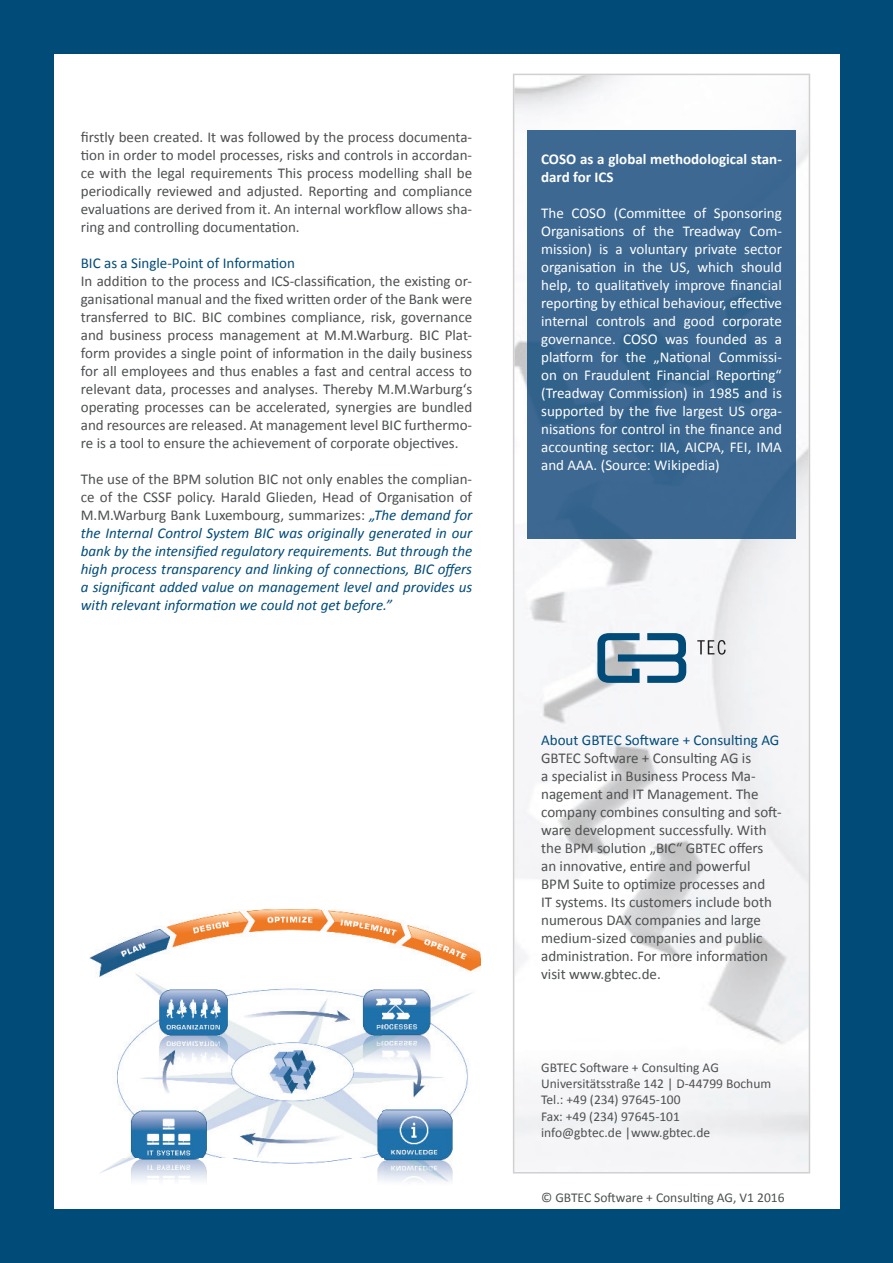
<style>
.page{position:relative;width:893px;height:1263px;background:#fff}
.page>*{position:absolute;margin:0;border:0;box-sizing:border-box;transform-origin:0 0}
.t1{font:15px/18px "Calibri";color:#4d4f51;text-align:justify}
.t2{font:15px/18px "Calibri";color:#fff;text-align:justify}
.t3{font:italic 15px/18px "Calibri";color:#014b79;text-align:justify}
.t4{font:15px/18px "Calibri";color:#4d5050}
.t5{font:15px "Calibri";color:#014b79}
.t6{font:700 15px/18px "Calibri";color:#fff}
.t7{font:13.5px/16.2px "Calibri";color:#4d5050}
.s1{font-style:normal;color:#4d4f51}
</style>
<div class="page">
<div style="left:0;top:0;width:892px;height:1263px;background:#014b79"></div>
<div style="left:54px;top:54px;width:785px;height:1155px;background:#fff"></div>
<svg style="left:513px;top:74px;width:297px;height:1100px;fill:#f6f6f9"></svg>
<img style="left:527px;top:131px;width:268px;height:408px">
<svg style="left:597px;top:633px;width:89px;height:50px"></svg>
<svg style="left:697px;top:640px;width:28px;height:15px"></svg>
<img style="left:90px;top:909px;width:390px;height:301px">
<p class="t1" style="left:81px;top:129px;width:393px">firstly been created. It was followed by the process documenta-Åon in order to model processes, risks and controls in accordan&shy;ce with the legal requirements This process modelling shall be periodically reviewed and adjusted. ReporÅng and compliance evaluaÅons are derived from it. An internal workflow allows sha&shy;ring and controlling documentaÅon.</p>
<p class="t5" style="left:81px;top:257px;width:216px">BIC as a Single-Point of InformaÅon</p>
<p class="t1" style="left:81px;top:273px;width:393px">In addiÅon to the process and ICS-classificaÅon, the exisÅng or&shy;ganisaÅonal manual and the fixed wri!en order of the Bank were transferred to BIC. BIC combines compliance, risk, governance and business process management at M.M.Warburg. BIC Plat&shy;form provides a single point of informaÅon in the daily business for all employees and thus enables a fast and central access to relevant data, processes and analyses. Thereby M.M.Warburg‘s operaÅng processes can be accelerated, synergies are bundled and resources are released. At management level BIC furthermo&shy;re is a tool to ensure the achievement of corporate objecÅves.</p>
<p class="t3" style="left:81px;top:471px;width:393px"><span class="s1">The use of the BPM soluÅon BIC not only enables the complian&shy;ce of the CSSF policy. Harald Glieden, Head of OrganisaÅon of M.M.Warburg Bank Luxembourg, summarizes:</span> „The demand for the Internal Control System BIC was originally generated in our bank by the intensified regulatory requirements. But through the high process transparency and linking of connecÅons, BIC offers a significant added value on management level and provides us with relevant informaÅon we could not get before.”</p>
<p class="t6" style="left:541px;top:152px;width:242px">COSO as a global methodological stan&shy;dard for ICS</p>
<p class="t2" style="left:541px;top:205px;width:242px">The COSO (Commi!ee of Sponsoring OrganisaÅons of the Treadway Com&shy;mission) is a voluntary private sector organisaÅon in the US, which should help, to qualitaÅvely improve financial reporÅng by ethical behaviour, effecÅve internal controls and good corporate governance. COSO was founded as a pla#orm for the „NaÅonal Commissi&shy;on on Fraudulent Financial ReporÅng“ (Treadway Commission) in 1985 and is supported by the five largest US orga&shy;nisaÅons for control in the finance and accounÅng sector: IIA, AICPA, FEI, IMA and AAA. (Source: Wikipedia)</p>
<p class="t5" style="left:541px;top:734px;width:240px">About GBTEC So$ware + ConsulÅng AG</p>
<p class="t4" style="left:541px;top:750px;width:242px">GBTEC So$ware + ConsulÅng AG is<br>a specialist in Business Process Ma&shy;nagement and IT Management. The company combines consulÅng and so$- ware development successfully. With the BPM soluÅon „BIC“ GBTEC offers an innovaÅve, enÅre and powerful BPM Suite to opÅmize processes and<br>IT systems. Its customers include both numerous DAX companies and large medium-sized companies and public administraÅon. For more informaÅon visit www.gbtec.de.</p>
<p class="t7" style="left:541px;top:1060px;width:232px">GBTEC So$ware + ConsulÅng AG<br>Universitätsstraße 142 | D-44799 Bochum<br>Tel.: +49 (234) 97645-100<br>Fax: +49 (234) 97645-101<br>info@gbtec.de |www.gbtec.de</p>
<p class="t7" style="left:541px;top:1190px;width:245px">© GBTEC So$ware + ConsulÅng AG, V1 2016</p>
</div>
